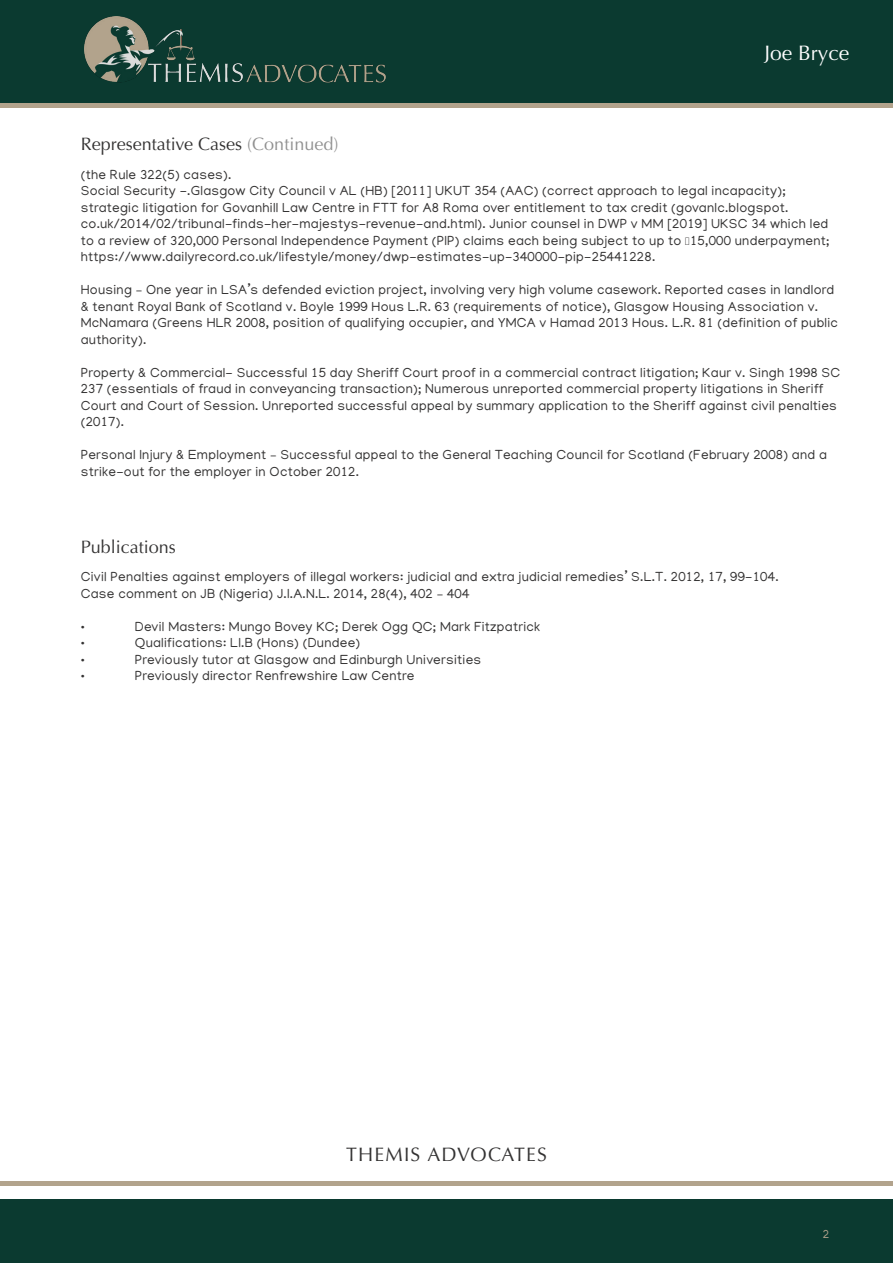
<style>
.page{position:relative;width:893px;height:1263px;background:#fff}
.page>*{position:absolute;margin:0;border:0;box-sizing:border-box;transform-origin:0 0}
.t1{font:21px "Optima";color:#fff}
.t2{font:19.5px "Optima";letter-spacing:.06em;color:#333232}
.t3{font:18px "Optima";color:#333232}
.t4{font:13.5px/16.5px "Manjari";letter-spacing:.02em;color:#333232}
.t5{font:12px "Manjari";color:#b1a28b}
.s1{color:#909090}
</style>
<div class="page">
<div style="left:0;top:1199px;width:893px;height:64px;background:#0b3a30"></div>
<div style="left:0;top:1181px;width:893px;height:5px;background:#b2a38c"></div>
<div style="left:0;top:0;width:893px;height:107px;background:#0b3a30"></div>
<img style="left:85px;top:17px;width:301px;height:66px">
<div style="left:0;top:103px;width:893px;height:5px;background:#b2a38c"></div>
<h1 class="t1" style="left:764px;top:41px;width:86px">Joe Bryce</h1>
<h3 class="t3" style="left:81px;top:133px;width:259px">Representative Cases <span class="s1">(Continued)</span></h3>
<p class="t4" style="left:81px;top:166px;width:750px">(the Rule 322(5) cases).<br>Social Security -.Glasgow City Council v AL (HB) [2011] UKUT 354 (AAC) (correct approach to legal incapacity); strategic litigation for Govanhill Law Centre in FTT for A8 Roma over entitlement to tax credit (govanlc.blogspot. co.uk/2014/02/tribunal-finds-her-majestys-revenue-and.html). Junior counsel in DWP v MM [2019] UKSC 34 which led to a review of 320,000 Personal Independence Payment (PIP) claims each being subject to up to £15,000 underpayment; https://www.dailyrecord.co.uk/lifestyle/money/dwp-estimates-up-340000-pip-25441228.</p>
<p class="t4" style="left:81px;top:281px;width:759px">Housing – One year in LSA’s defended eviction project, involving very high volume casework. Reported cases in landlord &amp; tenant Royal Bank of Scotland v. Boyle 1999 Hous L.R. 63 (requirements of notice), Glasgow Housing Association v.<br>McNamara (Greens HLR 2008, position of qualifying occupier, and YMCA v Hamad 2013 Hous. L.R. 81 (definition of public authority).</p>
<p class="t4" style="left:81px;top:364px;width:761px">Property &amp; Commercial- Successful 15 day Sheriff Court proof in a commercial contract litigation; Kaur v. Singh 1998 SC 237 (essentials of fraud in conveyancing transaction); Numerous unreported commercial property litigations in Sheriff Court and Court of Session. Unreported successful appeal by summary application to the Sheriff against civil penalties (2017).</p>
<p class="t4" style="left:81px;top:446px;width:748px">Personal Injury &amp; Employment – Successful appeal to the General Teaching Council for Scotland (February 2008) and a strike-out for the employer in October 2012.</p>
<h3 class="t3" style="left:81px;top:537px;width:97px">Publications</h3>
<p class="t4" style="left:81px;top:568px;width:699px">Civil Penalties against employers of illegal workers: judicial and extra judicial remedies’ S.L.T. 2012, 17, 99-104.<br>Case comment on JB (Nigeria) J.I.A.N.L. 2014, 28(4), 402 – 404</p>
<p class="t4" style="left:81px;top:618px;width:6px">•</p>
<p class="t4" style="left:135px;top:618px;width:407px">Devil Masters: Mungo Bovey KC; Derek Ogg QC; Mark Fitzpatrick</p>
<p class="t4" style="left:81px;top:634px;width:6px">•</p>
<p class="t4" style="left:135px;top:634px;width:227px">Qualifications: Ll.B (Hons) (Dundee)</p>
<p class="t4" style="left:81px;top:651px;width:6px">•</p>
<p class="t4" style="left:135px;top:651px;width:348px">Previously tutor at Glasgow and Edinburgh Universities</p>
<p class="t4" style="left:81px;top:667px;width:6px">•</p>
<p class="t4" style="left:135px;top:667px;width:281px">Previously director Renfrewshire Law Centre</p>
<h2 class="t2" style="left:346px;top:1142px;width:202px">THEMIS ADVOCATES</h2>
<p class="t5" style="left:823px;top:1226px;width:8px">2</p>
</div>
